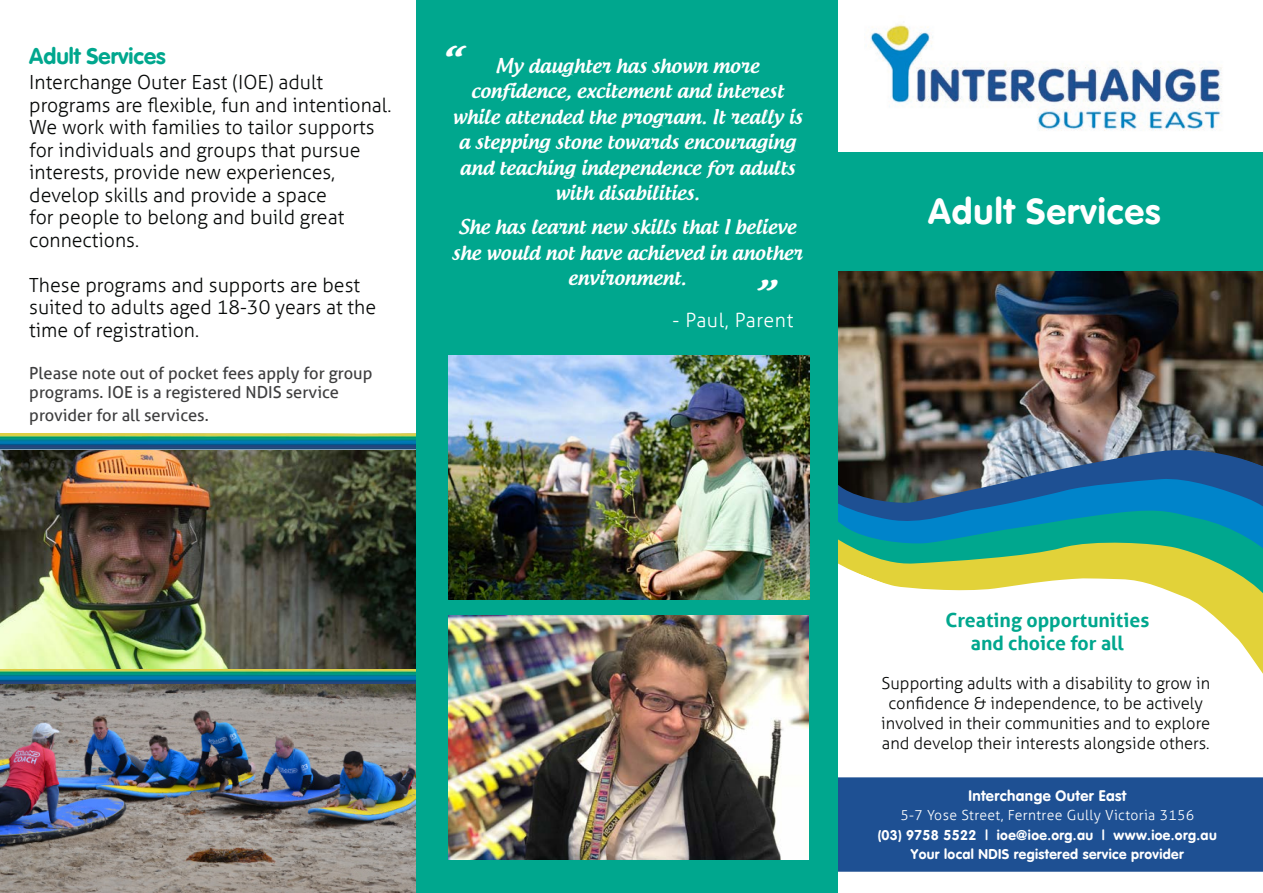
<style>
.page{position:relative;width:1263px;height:893px;background:#fff}
.page>*{position:absolute;margin:0;border:0;box-sizing:border-box;transform-origin:0 0}
.t1{font:500 43.5px "Androgyne";color:#fff}
.t2{font:36px "VAG Rounded Bold";letter-spacing:.03em;color:#fff}
.t3{font:22.5px "VAG Rounded Bold";color:#00a78e}
.t4{font:300 19.5px/22.5px "Aller";color:#080a09}
.t5{font:500 19.5px/25.5px "Androgyne";color:#fff;text-align:center}
.t6{font:700 19.5px "Aller";color:#00a78e}
.t7{font:300 19.5px "Aller";letter-spacing:.03em;color:#fff}
.t8{font:300 16.5px/19.8px "Aller";color:#080a09;text-align:center}
.t9{font:16.5px/19.5px "Aller";color:#3e3e3f}
.Footer_Text{font:15px "VAG Rounded Bold";letter-spacing:.025em;color:#fff}
.Footer_Text-2{font:13.95px "VAG Rounded Bold";letter-spacing:.025em;color:#fff}
.Footer_Text-3{font:300 13.95px "Aller";letter-spacing:.025em;color:#fff}
</style>
<div class="page">
<img style="left:870px;top:24px;width:352px;height:107px">
<img style="left:838px;top:270px;width:425px;height:58px">
<div style="left:820px;top:152px;width:443px;height:118px;background:#00a78e"></div>
<img style="left:838px;top:328px;width:425px;height:346px">
<img style="left:0;top:683px;width:416px;height:210px">
<div style="left:838px;top:777px;width:425px;height:95px;background:#1e5093"></div>
<img style="left:0;top:668px;width:416px;height:15px">
<img style="left:0;top:449px;width:416px;height:219px">
<img style="left:0;top:434px;width:416px;height:15px">
<div style="left:416px;top:0;width:422px;height:893px;background:#00a78e"></div>
<img style="left:448px;top:615px;width:361px;height:244px">
<img style="left:448px;top:356px;width:361px;height:244px">
<p class="t3" style="left:29px;top:43px;width:138px">Adult Services</p>
<p class="t4" style="left:29px;top:71px;width:364px">Interchange Outer East (IOE) adult programs are flexible, fun and intentional.<br>We work with families to tailor supports for individuals and groups that pursue interests, provide new experiences, develop skills and provide a space<br>for people to belong and build great connections.</p>
<p class="t4" style="left:29px;top:273px;width:348px">These programs and supports are best suited to adults aged 18-30 years at the time of registration.</p>
<p class="t9" style="left:29px;top:363px;width:345px">Please note out of pocket fees apply for group programs. IOE is a registered NDIS service</p>
<p class="t9" style="left:29px;top:405px;width:181px">provider for all services.</p>
<p class="t1" style="left:440px;top:35px;width:23px">“</p>
<p class="t5" style="left:452px;top:53px;width:351px">My daughter has shown more confidence, excitement and interest while attended the program. It really is a stepping stone towards encouraging and teaching independence for adults with disabilities.</p>
<p class="t5" style="left:452px;top:214px;width:352px">She has learnt new skills that I believe she would not have achieved in another environment.</p>
<p class="t7" style="left:672px;top:308px;width:122px">- Paul, Parent</p>
<p class="t1" style="left:753px;top:269px;width:23px">”</p>
<p class="t2" style="left:928px;top:190px;width:234px">Adult Services</p>
<p class="t6" style="left:945px;top:608px;width:205px">Creating opportunities</p>
<p class="t6" style="left:971px;top:631px;width:154px">and choice for all</p>
<p class="t8" style="left:881px;top:674px;width:330px">Supporting adults with a disability to grow in confidence &amp; independence, to be actively involved in their communities and to explore and develop their interests alongside others.</p>
<p class="Footer_Text" style="left:968px;top:786px;width:159px">Interchange Outer East</p>
<p class="Footer_Text-3" style="left:900px;top:807px;width:295px">5-7 Yose Street, Ferntree Gully Victoria 3156</p>
<p class="Footer_Text-2" style="left:878px;top:826px;width:340px">(03) 9758 5522 | ioe@ioe.org.au | www.ioe.org.au</p>
<p class="Footer_Text-2" style="left:911px;top:846px;width:274px">Your local NDIS registered service provider</p>
</div>
